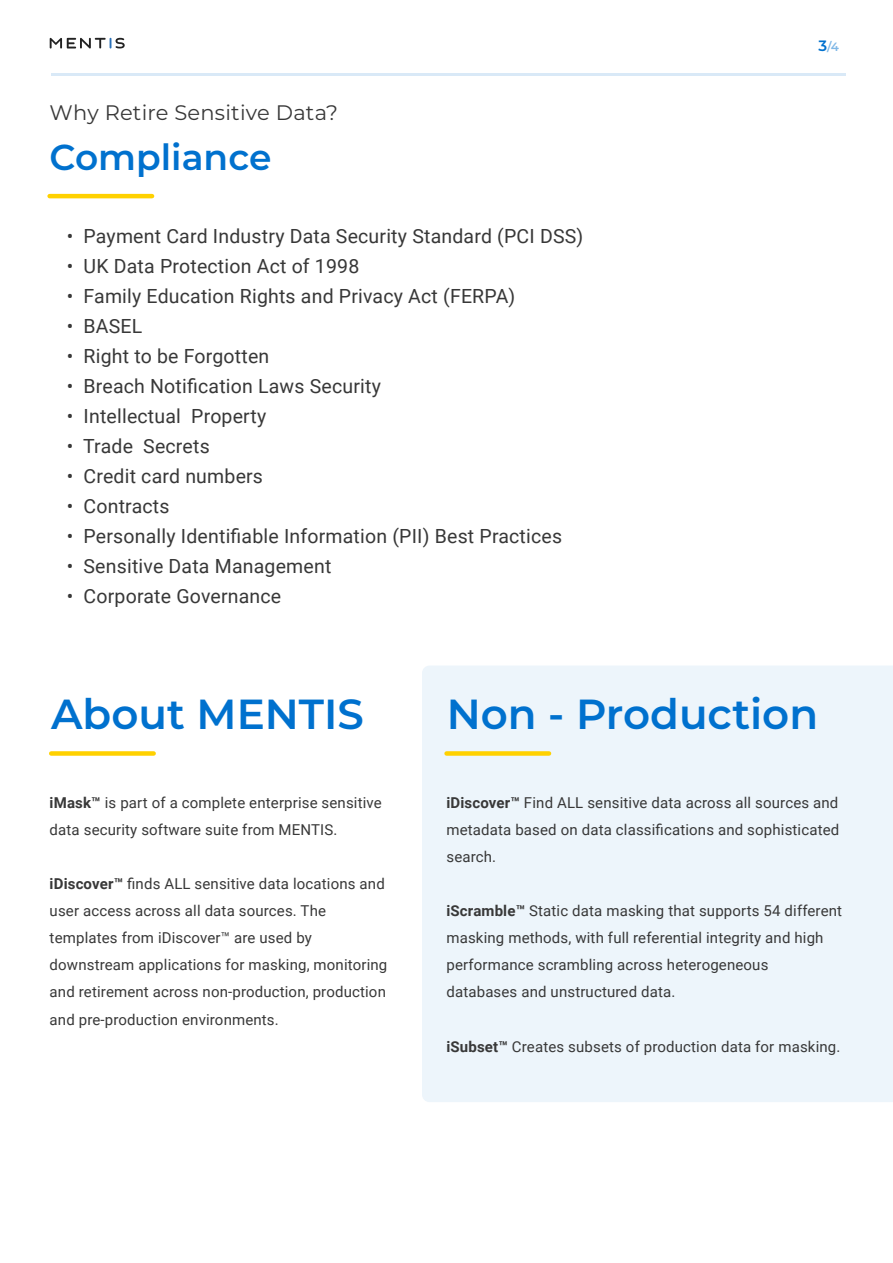
<style>
.page{position:relative;width:893px;height:1263px;background:#fff}
.page>*{position:absolute;margin:0;border:0;box-sizing:border-box;transform-origin:0 0}
.t1{font:600 42px "Montserrat";color:#0071ce}
.t2{font:600 36px "Montserrat";color:#0071ce}
.t3{font:21px "Montserrat";letter-spacing:.01em;color:#383838}
.t4{font:19.5px "Roboto";letter-spacing:.01em;color:#383838}
.t5{font:15px/27px "Roboto";letter-spacing:.01em;color:#383838}
.t6{font:600 12px "Montserrat";color:rgb(0 113 206/.5)}
.s1{font-size:15px;color:#0071ce}
.s2{font-weight:700}
</style>
<div class="page">
<hr style="left:51px;top:73px;width:794px;height:3px;background:#0071ce">
<svg style="left:50px;top:38px;width:75px;height:11px"></svg>
<hr style="left:50px;top:194px;width:102px;height:4px;background:#ffd100">
<div style="left:422px;top:666px;width:471px;height:436px;background:#edf5fb"></div>
<div style="left:447px;top:751px;width:102px;height:5px;background:#ffd100"></div>
<div style="left:51px;top:751px;width:103px;height:5px;background:#ffd100"></div>
<h3 class="t3" style="left:50px;top:98px;width:290px">Why Retire Sensitive Data?</h3>
<h2 class="t2" style="left:50px;top:131px;width:223px">Compliance</h2>
<h3 class="t4" style="left:67px;top:223px;width:518px">• Payment Card Industry Data Security Standard (PCI DSS)</h3>
<h3 class="t4" style="left:67px;top:253px;width:294px">• UK Data Protection Act of 1998</h3>
<h3 class="t4" style="left:67px;top:283px;width:450px">• Family Education Rights and Privacy Act (FERPA)</h3>
<h3 class="t4" style="left:67px;top:313px;width:77px">• BASEL</h3>
<h3 class="t4" style="left:67px;top:343px;width:204px">• Right to be Forgotten</h3>
<h3 class="t4" style="left:67px;top:373px;width:316px">• Breach Notification Laws Security</h3>
<h3 class="t4" style="left:67px;top:403px;width:201px">• Intellectual Property</h3>
<h3 class="t4" style="left:67px;top:433px;width:145px">• Trade Secrets</h3>
<h3 class="t4" style="left:67px;top:463px;width:198px">• Credit card numbers</h3>
<h3 class="t4" style="left:67px;top:493px;width:104px">• Contracts</h3>
<h3 class="t4" style="left:67px;top:523px;width:497px">• Personally Identifiable Information (PII) Best Practices</h3>
<h3 class="t4" style="left:67px;top:553px;width:266px">• Sensitive Data Management</h3>
<h3 class="t4" style="left:67px;top:583px;width:216px">• Corporate Governance</h3>
<p class="t6" style="left:818px;top:38px;width:22px"><span class="s1">3</span>/4</p>
<h1 class="t1" style="left:51px;top:684px;width:314px">About MENTIS</h1>
<h1 class="t1" style="left:447px;top:684px;width:373px">Non - Production</h1>
<p class="t5" style="left:50px;top:789px;width:334px"><span class="s2">iMask™</span> is part of a complete enterprise sensitive data security software suite from MENTIS.</p>
<p class="t5" style="left:50px;top:870px;width:339px"><span class="s2">iDiscover™</span> finds ALL sensitive data locations and user access across all data sources. The templates from iDiscover™ are used by downstream applications for masking, monitoring and retirement across non-production, production and pre-production environments.</p>
<p class="t5" style="left:446px;top:789px;width:394px;text-align:justify"><span class="s2">iDiscover™</span> Find ALL sensitive data across all sources and metadata based on data classifications and sophisticated search.</p>
<p class="t5" style="left:446px;top:897px;width:397px"><span class="s2">iScramble™</span> Static data masking that supports 54 different masking methods, with full referential integrity and high performance scrambling across heterogeneous databases and unstructured data.</p>
<p class="t5" style="left:446px;top:1032px;width:395px"><span class="s2">iSubset™</span> Creates subsets of production data for masking.</p>
</div>
